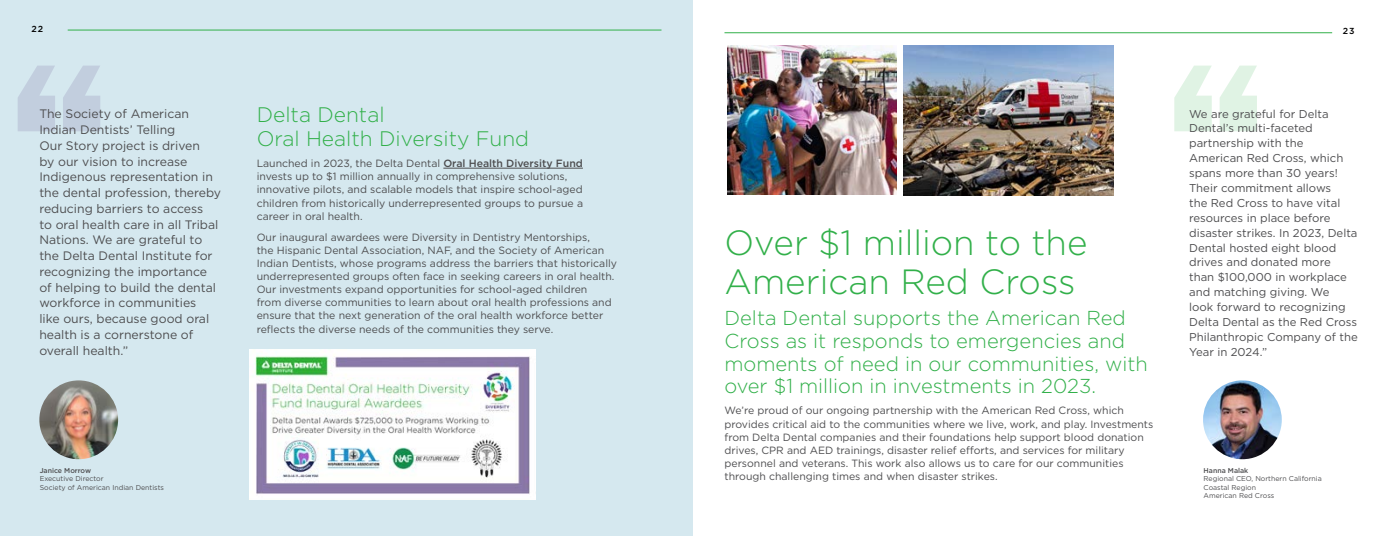
<style>
.page{position:relative;width:1386px;height:536px;background:#fff}
.page>*{position:absolute;margin:0;border:0;box-sizing:border-box;transform-origin:0 0}
.t1{font:300 35px/39.4px "Gotham";color:#32b04a}
.t2{font:300 21px/23.6px "Gotham";color:#32b04a}
.t3{font:300 20.12px/22.8px "Gotham";color:#32b04a}
.t4{font:12.25px/15.8px "Gotham";color:#4d4d4f}
.t5{font:11.38px/14.9px "Gotham";color:#4d4d4f}
.t6{font:10.5px/13.1px "Gotham";color:#4d4d4f}
.t7{font:500 8.75px "Gotham";color:#000}
.t8{font:7px/8.4px "Gotham";color:#4d4d4f}
.t9{font:500 7px "Gotham";color:#4d4d4f}
.s1{font-weight:500}
</style>
<div class="page">
<div style="left:0;top:0;width:693px;height:536px;background:#d5e8ef"></div>
<hr style="left:725px;top:32px;width:607px;height:1px;background:#32b04a">
<hr style="left:68px;top:30px;width:593px;height:1px;background:#32b04a">
<svg style="left:1174px;top:66px;width:83px;height:65px"></svg>
<hr style="left:443px;top:168px;width:140px;height:1px;background:#4d4d4f">
<img style="left:39px;top:380px;width:79px;height:79px;border-radius:39px">
<svg style="left:18px;top:66px;width:82px;height:65px"></svg>
<img style="left:1203px;top:380px;width:79px;height:79px;border-radius:39px">
<img style="left:727px;top:45px;width:170px;height:150px">
<img style="left:904px;top:45px;width:210px;height:150px">
<img style="left:250px;top:349px;width:286px;height:150px">
<p class="t7" style="left:32px;top:23px;width:13px">22</p>
<p class="t7" style="left:1343px;top:25px;width:13px">23</p>
<p class="t4" style="left:39px;top:106px;width:183px">The Society of American<br>Indian Dentists’ Telling<br>Our Story project is driven<br>by our vision to increase<br>Indigenous representation in the dental profession, thereby reducing barriers to access<br>to oral health care in all Tribal<br>Nations. We are grateful to the Delta Dental Institute for recognizing the importance of helping to build the dental workforce in communities<br>like ours, because good oral health is a cornerstone of overall health.”</p>
<p class="t9" style="left:40px;top:466px;width:53px">Janice Morrow</p>
<p class="t8" style="left:40px;top:474px;width:126px">Executive Director<br>Society of American Indian Dentists</p>
<h2 class="t2" style="left:257px;top:103px;width:274px">Delta Dental<br>Oral Health Diversity Fund</h2>
<p class="t6" style="left:257px;top:156px;width:328px">Launched in 2023, the Delta Dental <span class="s1">Oral Health Diversity Fund </span>invests up to $1 million annually in comprehensive solutions, innovative pilots, and scalable models that inspire school-aged children from historically underrepresented groups to pursue a career in oral health.</p>
<p class="t6" style="left:257px;top:230px;width:362px">Our inaugural awardees were Diversity in Dentistry Mentorships,<br>the Hispanic Dental Association, NAF, and the Society of American Indian Dentists, whose programs address the barriers that historically underrepresented groups often face in seeking careers in oral health.<br>Our investments expand opportunities for school-aged children<br>from diverse communities to learn about oral health professions and ensure that the next generation of the oral health workforce better reflects the diverse needs of the communities they serve.</p>
<h1 class="t1" style="left:724px;top:222px;width:364px">Over $1 million to the<br>American Red Cross</h1>
<h3 class="t3" style="left:724px;top:306px;width:425px">Delta Dental supports the American Red Cross as it responds to emergencies and moments of need in our communities, with over $1 million in investments in 2023.</h3>
<p class="t6" style="left:724px;top:404px;width:430px">We’re proud of our ongoing partnership with the American Red Cross, which provides critical aid to the communities where we live, work, and play. Investments from Delta Dental companies and their foundations help support blood donation drives, CPR and AED trainings, disaster relief efforts, and services for military personnel and veterans. This work also allows us to care for our communities through challenging times and when disaster strikes.</p>
<p class="t5" style="left:1189px;top:106px;width:170px">We are grateful for Delta<br>Dental’s multi-faceted partnership with the<br>American Red Cross, which spans more than 30 years!<br>Their commitment allows<br>the Red Cross to have vital resources in place before disaster strikes. In 2023, Delta<br>Dental hosted eight blood drives and donated more than $100,000 in workplace and matching giving. We<br>look forward to recognizing<br>Delta Dental as the Red Cross<br>Philanthropic Company of the<br>Year in 2024.”</p>
<p class="t9" style="left:1204px;top:466px;width:46px">Hanna Malak</p>
<p class="t8" style="left:1204px;top:474px;width:120px">Regional CEO, Northern California<br>Coastal Region<br>American Red Cross</p>
</div>
